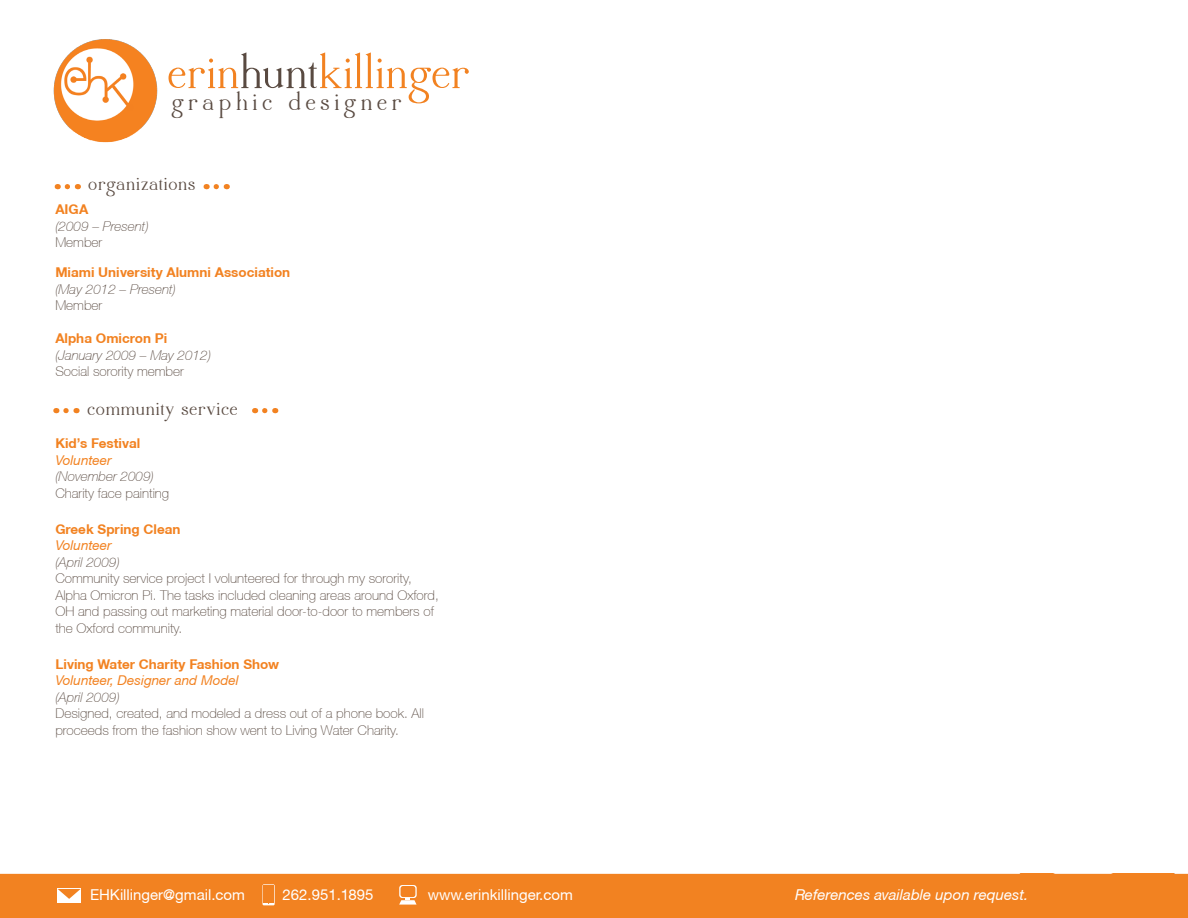
<style>
.page{position:relative;width:1188px;height:918px;background:#fff}
.page>*{position:absolute;margin:0;border:0;box-sizing:border-box;transform-origin:0 0}
.t1{font:51px "Quaver Serif";letter-spacing:.02em;color:#f28221}
.t2{font:27px "Quaver Serif";letter-spacing:.18em;color:#594a41}
.t3{font:21px "Quaver Serif";letter-spacing:.045em;color:#594a41}
.t4{font:15px "Helvetica Neue CE";color:#fff}
.t5{font:italic 15px "Helvetica Neue CE";color:#fff}
.t6{font:100 13.5px/16.5px "Helvetica Neue CE";color:#594a41}
.t7{font:italic 100 13.5px/16.5px "Helvetica Neue CE";color:#594a41}
.t8{font:700 13.5px/16.5px "Helvetica Neue CE";color:#f28221}
.s1{color:#594a41}
.s2{font-weight:700;font-style:normal;color:#f28221}
.s3{font-style:normal}
.s4{font-weight:100;font-style:italic;color:#594a41}
.s5{font-weight:100;color:#594a41}
.s6{font-weight:700;color:#f28221}
.s7{font-weight:400;font-style:italic;color:#f28221}
.s8{font-style:italic}
</style>
<div class="page">
<svg style="left:0;top:874px;width:1188px;height:1px"></svg>
<svg style="left:66px;top:408px;width:11px;height:5px"></svg>
<svg style="left:265px;top:408px;width:11px;height:5px"></svg>
<div style="left:0;top:875px;width:1188px;height:43px;background:#f28221"></div>
<img style="left:53px;top:39px;width:105px;height:104px">
<div style="left:57px;top:888px;width:24px;height:14px;background:#fff"></div>
<svg style="left:58px;top:889px;width:23px;height:10px"></svg>
<svg style="left:262px;top:884px;width:13px;height:21px"></svg>
<div style="left:263px;top:885px;width:11px;height:17px;background:#f28221"></div>
<svg style="left:399px;top:885px;width:18px;height:13px"></svg>
<div style="left:401px;top:886px;width:14px;height:11px;background:#f28221;border-radius:3px"></div>
<svg style="left:399px;top:898px;width:18px;height:7px"></svg>
<svg style="left:67px;top:184px;width:11px;height:5px"></svg>
<svg style="left:216px;top:184px;width:11px;height:5px"></svg>
<p class="t1" style="left:168px;top:45px;width:303px">erin<span class="s1">hunt</span>killinger</p>
<p class="t2" style="left:172px;top:88px;width:231px">graphic designer</p>
<p class="t3" style="left:88px;top:173px;width:108px">organizations</p>
<p class="t7" style="left:55px;top:201px;width:95px"><span class="s2">AIGA<br></span>(2009 – Present)<br><span class="s3">Member</span></p>
<p class="t8" style="left:55px;top:265px;width:236px">Miami University Alumni Association <span class="s4">(May 2012 – Present)<br></span><span class="s5">Member</span></p>
<p class="t7" style="left:55px;top:330px;width:157px"><span class="s2">Alpha Omicron Pi </span>(January 2009 – May 2012)<br><span class="s3">Social sorority member</span></p>
<p class="t3" style="left:87px;top:398px;width:152px">community service</p>
<p class="t6" style="left:55px;top:435px;width:115px"><span class="s6">Kid’s Festival<br></span><span class="s7">Volunteer </span><span class="s8">(November 2009)<br></span>Charity face painting</p>
<p class="t6" style="left:55px;top:521px;width:385px"><span class="s6">Greek Spring Clean<br></span><span class="s7">Volunteer<br></span><span class="s8">(April 2009)<br></span>Community service project I volunteered for through my sorority, Alpha Omicron Pi. The tasks included cleaning areas around Oxford, OH and passing out marketing material door-to-door to members of the Oxford community.</p>
<p class="t6" style="left:55px;top:656px;width:370px"><span class="s6">Living Water Charity Fashion Show<br></span><span class="s7">Volunteer, Designer and Model<br></span><span class="s8">(April 2009)<br></span>Designed, created, and modeled a dress out of a phone book. All proceeds from the fashion show went to Living Water Charity.</p>
<p class="t4" style="left:90px;top:886px;width:157px">EHKillinger@gmail.com</p>
<p class="t4" style="left:283px;top:886px;width:92px">262.951.1895</p>
<p class="t4" style="left:428px;top:886px;width:147px">www.erinkillinger.com</p>
<p class="t5" style="left:795px;top:886px;width:235px">References available upon request.</p>
</div>
